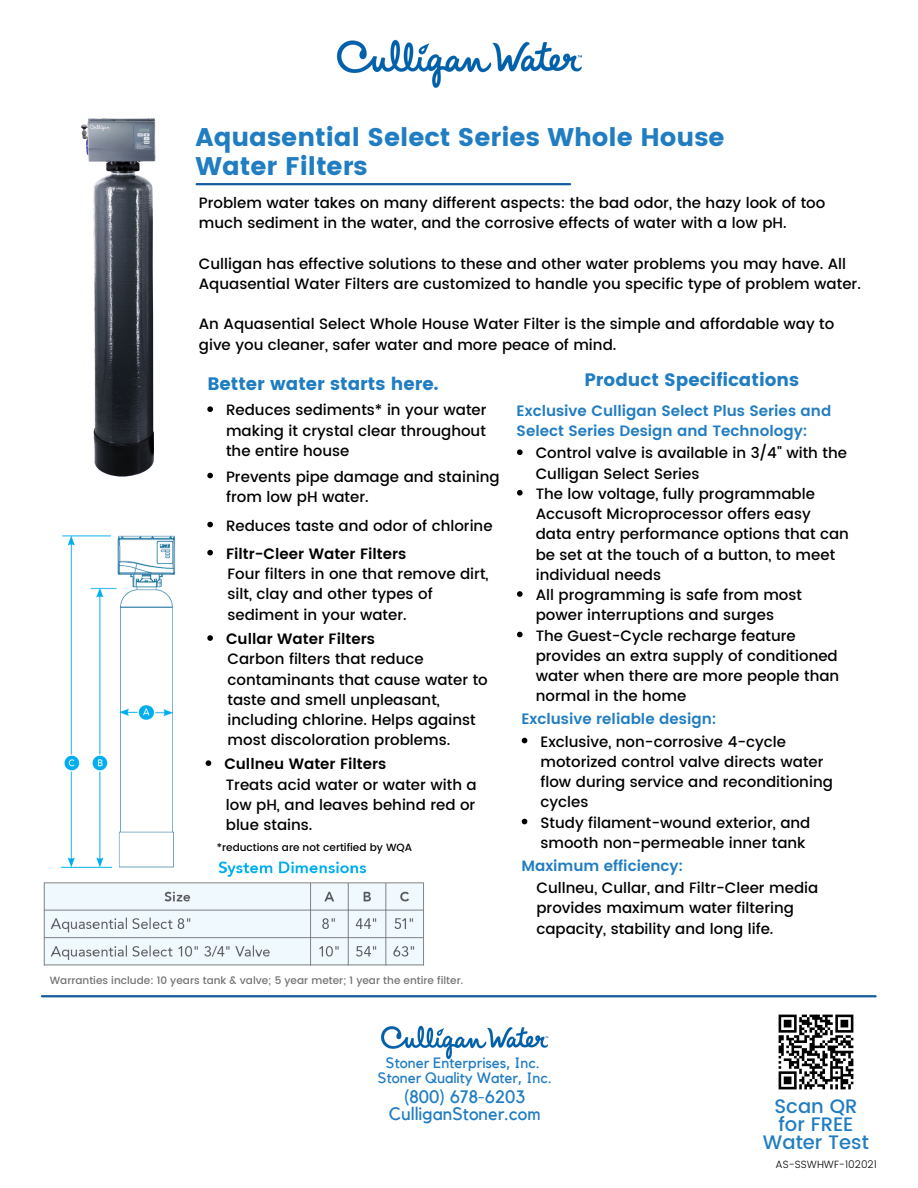
<style>
.page{position:relative;width:918px;height:1188px;background:#fff}
.page>*{position:absolute;margin:0;border:0;box-sizing:border-box;transform-origin:0 0}
.t1{font:25.5px "Poppins";color:#217dc1}
.t2{font:500 19.5px "Poppins";color:#217dc1}
.t3{font:18px "Poppins";color:#217dc1}
.t4{font:18px "Kollektif";color:#217dc1}
.t5{font:500 15px/20.2px "Poppins";color:#000}
.t6{font:600 15px/20.2px "Poppins";color:#217dc1}
.t7{font:600 15px "Poppins";color:#000}
.t8{font:15px "Kollektif";color:#217dc1}
.t9{font:500 10.5px "Poppins";color:#737373}
.t10{font:500 10.5px "Poppins";color:#000}
.t11{font:300 10.5px "Poppins";color:#000}
</style>
<div class="page">
<img style="left:778px;top:1014px;width:76px;height:76px">
<img style="left:381px;top:1025px;width:168px;height:35px">
<hr style="left:42px;top:995px;width:834px;height:2px;background:#145b9e">
<hr style="left:197px;top:183px;width:373px;height:2px;background:#145b9e">
<img style="left:81px;top:118px;width:119px;height:359px">
<img style="left:60px;top:535px;width:116px;height:333px">
<img style="left:43px;top:882px;width:381px;height:84px">
<img style="left:218px;top:861px;width:149px;height:16px">
<svg style="left:207px;top:406px;width:6px;height:6px"></svg>
<svg style="left:207px;top:473px;width:6px;height:5px"></svg>
<svg style="left:207px;top:522px;width:6px;height:5px"></svg>
<svg style="left:517px;top:449px;width:6px;height:6px"></svg>
<svg style="left:517px;top:490px;width:6px;height:6px"></svg>
<svg style="left:517px;top:591px;width:6px;height:6px"></svg>
<svg style="left:517px;top:632px;width:6px;height:5px"></svg>
<svg style="left:522px;top:738px;width:5px;height:5px"></svg>
<svg style="left:522px;top:819px;width:5px;height:5px"></svg>
<img style="left:336px;top:39px;width:246px;height:49px">
<svg style="left:207px;top:550px;width:6px;height:5px"></svg>
<svg style="left:207px;top:635px;width:6px;height:6px"></svg>
<svg style="left:206px;top:760px;width:5px;height:6px"></svg>
<p class="t1" style="left:195px;top:122px;width:531px">Aquasential Select Series Whole House</p>
<p class="t1" style="left:195px;top:151px;width:174px">Water Filters</p>
<p class="t5" style="left:199px;top:193px;width:628px">Problem water takes on many different aspects: the bad odor, the hazy look of too much sediment in the water, and the corrosive effects of water with a low pH.</p>
<p class="t5" style="left:199px;top:253px;width:664px">Culligan has effective solutions to these and other water problems you may have. All<br>Aquasential Water Filters are customized to handle you specific type of problem water.</p>
<p class="t5" style="left:199px;top:314px;width:637px">An Aquasential Select Whole House Water Filter is the simple and affordable way to give you cleaner, safer water and more peace of mind.</p>
<p class="t3" style="left:207px;top:373px;width:233px">Better water starts here.</p>
<p class="t5" style="left:226px;top:400px;width:262px;text-align:justify">Reduces sediments* in your water making it crystal clear throughout the entire house</p>
<p class="t5" style="left:226px;top:466px;width:275px">Prevents pipe damage and staining from low pH water.</p>
<p class="t5" style="left:226px;top:515px;width:268px">Reduces taste and odor of chlorine</p>
<p class="t3" style="left:585px;top:369px;width:216px">Product Specifications</p>
<p class="t6" style="left:517px;top:400px;width:316px">Exclusive Culligan Select Plus Series and<br>Select Series Design and Technology:</p>
<p class="t5" style="left:536px;top:443px;width:313px">Control valve is available in 3/4" with the<br>Culligan Select Series</p>
<p class="t5" style="left:536px;top:484px;width:315px">The low voltage, fully programmable Accusoft Microprocessor offers easy data entry performance options that can be set at the touch of a button, to meet individual needs</p>
<p class="t5" style="left:536px;top:585px;width:268px">All programming is safe from most power interruptions and surges</p>
<p class="t5" style="left:536px;top:625px;width:305px">The Guest-Cycle recharge feature provides an extra supply of conditioned water when there are more people than normal in the home</p>
<p class="t6" style="left:521px;top:709px;width:197px">Exclusive reliable design:</p>
<p class="t5" style="left:540px;top:731px;width:294px">Exclusive, non-corrosive 4-cycle motorized control valve directs water flow during service and reconditioning cycles</p>
<p class="t5" style="left:540px;top:812px;width:271px">Study filament-wound exterior, and smooth non-permeable inner tank</p>
<p class="t6" style="left:521px;top:855px;width:163px">Maximum efficiency:</p>
<p class="t5" style="left:536px;top:878px;width:283px">Cullneu, Cullar, and Filtr-Cleer media provides maximum water filtering capacity, stability and long life.</p>
<p class="t7" style="left:226px;top:545px;width:182px">Filtr-Cleer Water Filters</p>
<p class="t5" style="left:228px;top:564px;width:263px">Four filters in one that remove dirt,</p>
<p class="t5" style="left:228px;top:584px;width:207px">silt, clay and other types of</p>
<p class="t5" style="left:228px;top:604px;width:181px">sediment in your water.</p>
<p class="t7" style="left:226px;top:630px;width:150px">Cullar Water Filters</p>
<p class="t5" style="left:228px;top:649px;width:198px">Carbon filters that reduce</p>
<p class="t5" style="left:228px;top:669px;width:262px">contaminants that cause water to</p>
<p class="t5" style="left:228px;top:690px;width:214px">taste and smell unpleasant,</p>
<p class="t5" style="left:228px;top:710px;width:250px">including chlorine. Helps against</p>
<p class="t5" style="left:228px;top:730px;width:224px">most discoloration problems.</p>
<p class="t7" style="left:224px;top:755px;width:164px">Cullneu Water Filters</p>
<p class="t5" style="left:226px;top:774px;width:252px">Treats acid water or water with a</p>
<p class="t5" style="left:226px;top:795px;width:251px">low pH, and leaves behind red or</p>
<p class="t5" style="left:226px;top:815px;width:88px">blue stains.</p>
<p class="t10" style="left:217px;top:841px;width:197px">*reductions are not certified by WQA</p>
<p class="t9" style="left:50px;top:974px;width:415px">Warranties include: 10 years tank &amp; valve; 5 year meter; 1 year the entire filter.</p>
<p class="t8" style="left:386px;top:1056px;width:155px">Stoner Enterprises, Inc.</p>
<p class="t8" style="left:378px;top:1071px;width:175px">Stoner Quality Water, Inc.</p>
<p class="t4" style="left:404px;top:1088px;width:122px">(800) 678-6203</p>
<p class="t4" style="left:389px;top:1105px;width:153px">CulliganStoner.com</p>
<p class="t2" style="left:775px;top:1095px;width:84px">Scan QR</p>
<p class="t2" style="left:778px;top:1113px;width:77px">for FREE</p>
<p class="t2" style="left:763px;top:1131px;width:107px">Water Test</p>
<p class="t11" style="left:776px;top:1159px;width:103px">AS-SSWHWF-102021</p>
</div>
